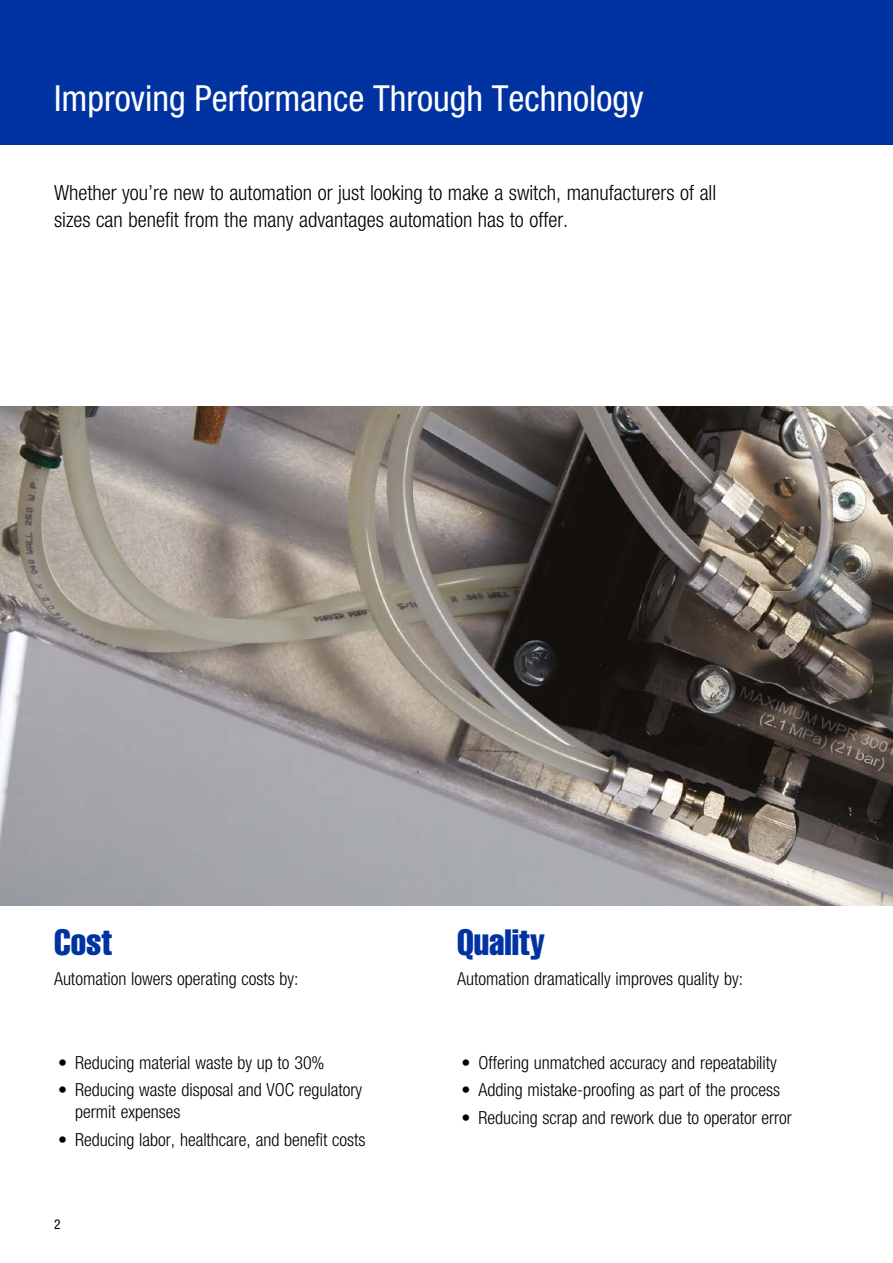
<style>
.page{position:relative;width:893px;height:1263px;background:#fff}
.page>*{position:absolute;margin:0;border:0;box-sizing:border-box;transform-origin:0 0}
.t1{font:condensed 36px "Helvetica Neue LT Std";color:#fff}
.t2{font:36px "Helvetica LT Std Comp";color:#0033a1}
.t3{font:300 condensed 21px/27px "Helvetica Neue LT Std";color:#000}
.t4{font:300 condensed 18px/21.6px "Helvetica Neue LT Std";color:#000}
.t5{font:condensed 13.5px "Helvetica Neue LT Std";color:#000}
</style>
<div class="page">
<div style="left:0;top:0;width:893px;height:145px;background:#0033a1"></div>
<img style="left:0;top:406px;width:893px;height:499px">
<h1 class="t1" style="left:54px;top:77px;width:591px">Improving Performance Through Technology</h1>
<p class="t3" style="left:54px;top:179px;width:664px">Whether you’re new to automation or just looking to make a switch, manufacturers of all sizes can benefit from the many advantages automation has to offer.</p>
<h1 class="t2" style="left:54px;top:919px;width:60px">Cost</h1>
<h1 class="t2" style="left:457px;top:919px;width:90px">Quality</h1>
<p class="t4" style="left:54px;top:967px;width:246px">Automation lowers operating costs by:</p>
<p class="t4" style="left:58px;top:1051px;width:268px">• Reducing material waste by up to 30%</p>
<p class="t4" style="left:75px;top:1079px;width:288px;text-indent:-17px">• Reducing waste disposal and VOC regulatory permit expenses</p>
<p class="t4" style="left:58px;top:1129px;width:309px">• Reducing labor, healthcare, and benefit costs</p>
<p class="t5" style="left:54px;top:1216px;width:8px">2</p>
<p class="t4" style="left:457px;top:967px;width:287px">Automation dramatically improves quality by:</p>
<p class="t4" style="left:461px;top:1051px;width:317px">• Offering unmatched accuracy and repeatability</p>
<p class="t4" style="left:461px;top:1079px;width:320px">• Adding mistake-proofing as part of the process</p>
<p class="t4" style="left:461px;top:1107px;width:332px">• Reducing scrap and rework due to operator error</p>
</div>
